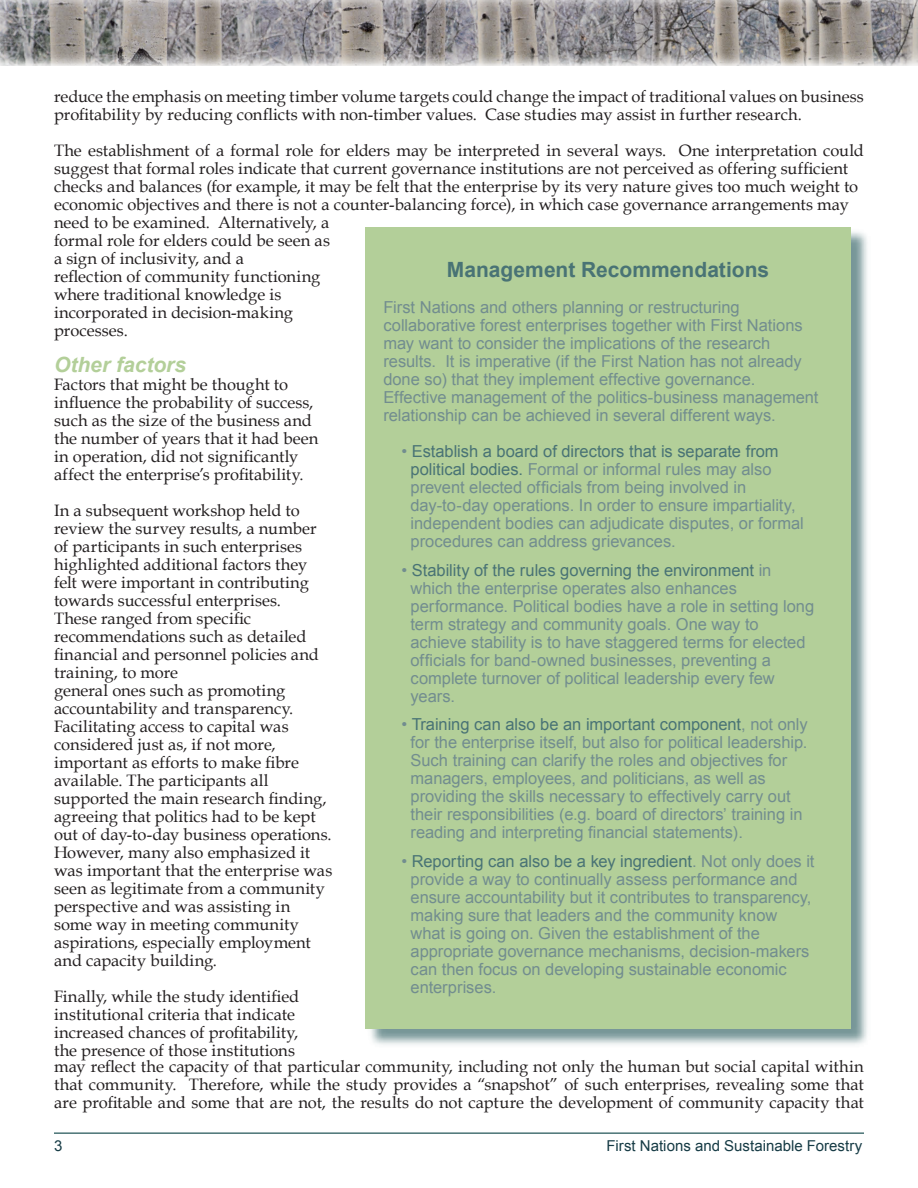
<style>
.page{position:relative;width:918px;height:1188px;background:#fff}
.page>*{position:absolute;margin:0;border:0;box-sizing:border-box;transform-origin:0 0}
.t1{font:700 21px "Arial";color:#497375}
.t2{font:italic 700 21px "Arial";color:#b3cf99}
.t3{font:16.5px/18px "Book Antiqua";color:#231f20}
.t4{font:16.5px/18px "Arial";letter-spacing:-.005em;color:#728d8f}
.t5{font:15px "Arial";color:#163b45}
.s1{color:#497375}
</style>
<div class="page">
<hr style="left:54px;top:1132px;width:810px;height:2px;background:#497375">
<img style="left:0;top:0;width:918px;height:66px">
<div style="left:366px;top:228px;width:505px;height:820px;background:#497375;opacity:.75"></div>
<div style="left:365px;top:227px;width:486px;height:801px;background:#b3cf99"></div>
<p class="t3" style="left:54px;top:87px;width:811px">reduce the emphasis on meeting timber volume targets could change the impact of traditional values on business profitability by reducing conflicts with non-timber values. Case studies may assist in further research.</p>
<p class="t3" style="left:54px;top:141px;width:812px">The establishment of a formal role for elders may be interpreted in several ways. One interpretation could suggest that formal roles indicate that current governance institutions are not perceived as offering sufficient checks and balances (for example, it may be felt that the enterprise by its very nature gives too much weight to economic objectives and there is not a counter-balancing force), in which case governance arrangements may need to be examined. Alternatively, a<br>formal role for elders could be seen as<br>a sign of inclusivity, and a<br>reflection of community functioning<br>where traditional knowledge is<br>incorporated in decision-making<br>processes.</p>
<p class="t2" style="left:54px;top:351px;width:134px">Other factors</p>
<p class="t3" style="left:54px;top:375px;width:266px">Factors that might be thought to influence the probability of success, such as the size of the business and the number of years that it had been in operation, did not significantly affect the enterprise’s profitability.</p>
<p class="t3" style="left:54px;top:501px;width:280px">In a subsequent workshop held to review the survey results, a number of participants in such enterprises highlighted additional factors they felt were important in contributing towards successful enterprises.<br>These ranged from specific recommendations such as detailed financial and personnel policies and training, to more<br>general ones such as promoting accountability and transparency.<br>Facilitating access to capital was considered just as, if not more, important as efforts to make fibre available. The participants all supported the main research finding, agreeing that politics had to be kept out of day-to-day business operations.<br>However, many also emphasized it was important that the enterprise was seen as legitimate from a community perspective and was assisting in some way in meeting community aspirations, especially employment and capacity building.</p>
<p class="t3" style="left:54px;top:987px;width:247px">Finally, while the study identified institutional criteria that indicate increased chances of profitability, the presence of those institutions</p>
<p class="t3" style="left:54px;top:1057px;width:812px;text-align:justify">may reflect the capacity of that particular community, including not only the human but social capital within that community. Therefore, while the study provides a “snapshot” of such enterprises, revealing some that are profitable and some that are not, the results do not capture the development of community capacity that</p>
<p class="t1" style="left:447px;top:256px;width:324px">Management Recommendations</p>
<p class="t4" style="left:383px;top:299px;width:437px">First Nations and others planning or restructuring collaborative forest enterprises together with First Nations may want to consider the implications of the research results. It is imperative (if the First Nation has not already done so) that they implement effective governance.<br>Effective management of the politics-business management relationship can be achieved in several different ways.</p>
<p class="t4" style="left:411px;top:443px;width:395px;text-indent:-9px">• <span class="s1">Establish a board of directors that is separate from political bodies.</span> Formal or informal rules may also prevent elected officials from being involved in day-to-day operations. In order to ensure impartiality, independent bodies can adjudicate disputes, or formal procedures can address grievances.</p>
<p class="t4" style="left:411px;top:561px;width:405px;text-indent:-9px">• <span class="s1">Stability of the rules governing the environment</span> in which the enterprise operates also enhances performance. Political bodies have a role in setting long term strategy and community goals. One way to achieve stability is to have staggered terms for elected officials for band-owned businesses, preventing a complete turnover of political leadership every few years.</p>
<p class="t4" style="left:411px;top:716px;width:399px;text-indent:-9px">• <span class="s1">Training can also be an important component</span>, not only for the enterprise itself, but also for political leadership.<br>Such training can clarify the roles and objectives for managers, employees, and politicians, as well as providing the skills necessary to effectively carry out their responsibilities (e.g. board of directors’ training in reading and interpreting financial statements).</p>
<p class="t4" style="left:411px;top:852px;width:405px;text-indent:-9px">• <span class="s1">Reporting can also be a key ingredient</span>. Not only does it provide a way to continually assess performance and ensure accountability but it contributes to transparency, making sure that leaders and the community know what is going on. Given the establishment of the appropriate governance mechanisms, decision-makers can then focus on developing sustainable economic enterprises.</p>
<p class="t5" style="left:54px;top:1136px;width:10px">3</p>
<p class="t5" style="left:606px;top:1136px;width:257px">First Nations and Sustainable Forestry</p>
</div>
